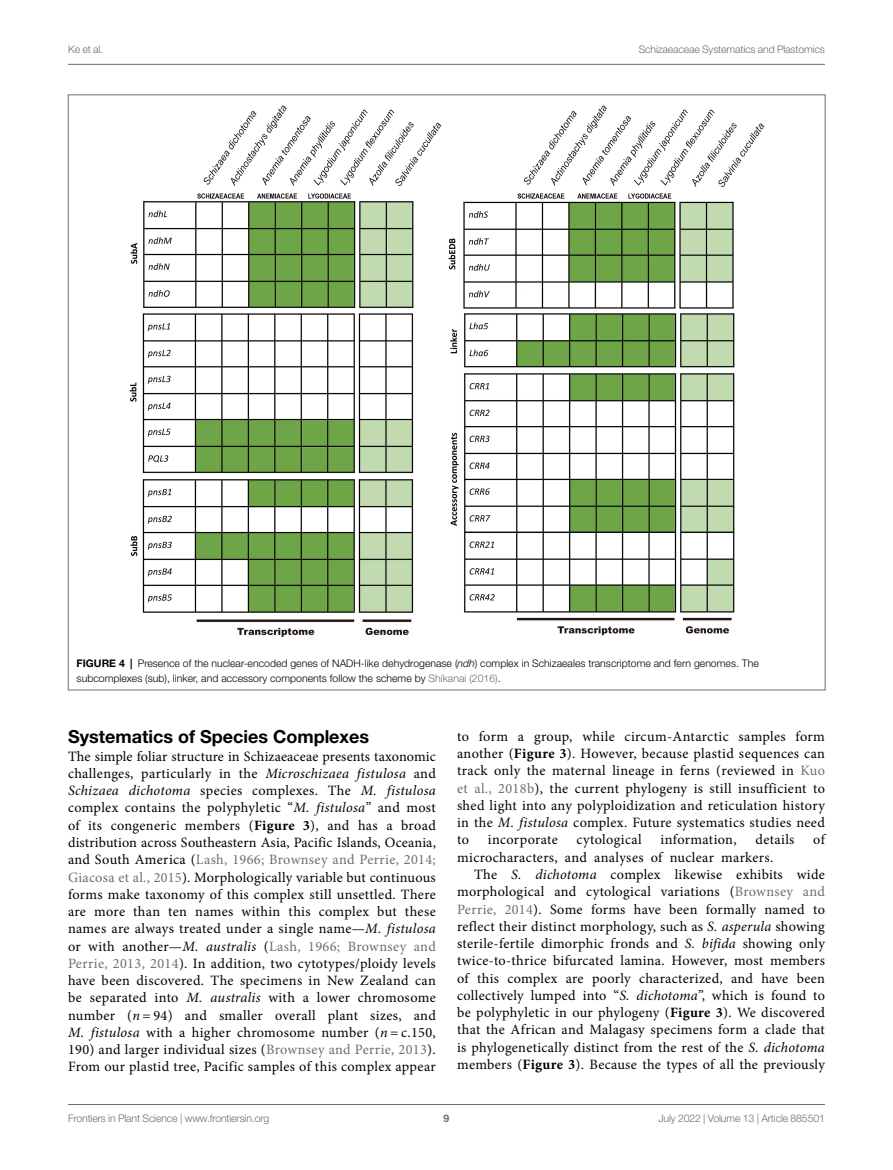
<style>
.page{position:relative;width:893px;height:1170px;background:#fff}
.page>*{position:absolute;margin:0;border:0;box-sizing:border-box;transform-origin:0 0}
.HEAD_2{font:700 18px "Helvetica Neue LT Std";color:#000}
.TEXT_FLUSH{font:14.25px/17.2px "Minion Pro";letter-spacing:.025em;color:#000;text-align:justify}
.TEXT{font:14.25px/17.2px "Minion Pro";letter-spacing:.02em;color:#000;text-align:justify}
.FIG_LEG{font:300 10.5px/14.2px "Helvetica Neue LT Std";color:#000}
.t1{font:300 10.5px "Helvetica Neue LT Std";letter-spacing:-.015em;color:#6d6e71}
.t2{font:700 10.5px "Helvetica Neue LT Std";color:#6d6e71}
.s1{font-weight:700}
.s2{font-style:italic}
.s3{color:#6d6e71}
</style>
<div class="page">
<hr style="left:68px;top:64px;width:757px;height:1px;background:#6d6e71">
<hr style="left:68px;top:1104px;width:757px;height:1px;background:#6d6e71">
<img style="left:129px;top:105px;width:636px;height:532px">
<p class="t1" style="left:68px;top:42px;width:37px">Ke et al.</p>
<p class="t1" style="left:639px;top:42px;width:188px">Schizaeaceae Systematics and Plastomics</p>
<p class="FIG_LEG" style="left:77px;top:656px;width:684px"><span class="s1">FIGURE 4 |</span> Presence of the nuclear-encoded genes of NADH-like dehydrogenase (<span class="s2">ndh</span>) complex in Schizaeales transcriptome and fern genomes. The subcomplexes (sub), linker, and accessory components follow the scheme by <span class="s3">Shikanai (2016)</span>.</p>
<p class="HEAD_2" style="left:68px;top:725px;width:303px">Systematics of Species Complexes</p>
<p class="TEXT_FLUSH" style="left:68px;top:747px;width:369px">The simple foliar structure in Schizaeaceae presents taxonomic challenges, particularly in the <span class="s2">Microschizaea fistulosa</span> and <span class="s2">Schizaea dichotoma</span> species complexes. The <span class="s2">M. fistulosa </span>complex contains the polyphyletic “<span class="s2">M. fistulosa</span>” and most of its congeneric members (<span class="s1">Figure 3</span>), and has a broad distribution across Southeastern Asia, Pacific Islands, Oceania, and South America (<span class="s3">Lash, 1966; Brownsey and Perrie, 2014; Giacosa et al., 2015</span>). Morphologically variable but continuous forms make taxonomy of this complex still unsettled. There are more than ten names within this complex but these names are always treated under a single name—<span class="s2">M. fistulosa </span>or with another—<span class="s2">M. australis</span> (<span class="s3">Lash, 1966; Brownsey and Perrie, 2013, 2014</span>). In addition, two cytotypes/ploidy levels have been discovered. The specimens in New Zealand can be separated into <span class="s2">M. australis</span> with a lower chromosome number (<span class="s2">n</span> = 94) and smaller overall plant sizes, and <span class="s2">M. fistulosa</span> with a higher chromosome number (<span class="s2">n</span> = c.150, 190) and larger individual sizes (<span class="s3">Brownsey and Perrie, 2013</span>).<br>From our plastid tree, Pacific samples of this complex appear</p>
<p class="TEXT_FLUSH" style="left:457px;top:727px;width:369px">to form a group, while circum-Antarctic samples form another (<span class="s1">Figure 3</span>). However, because plastid sequences can track only the maternal lineage in ferns (reviewed in <span class="s3">Kuo et al., 2018b</span>), the current phylogeny is still insufficient to shed light into any polyploidization and reticulation history in the <span class="s2">M. fistulosa</span> complex. Future systematics studies need to</p>
<p class="TEXT_FLUSH" style="left:488px;top:831px;width:71px">incorporate</p>
<p class="TEXT_FLUSH" style="left:577px;top:831px;width:67px">cytological</p>
<p class="TEXT_FLUSH" style="left:661px;top:831px;width:78px">information,</p>
<p class="TEXT_FLUSH" style="left:755px;top:831px;width:40px">details</p>
<p class="TEXT_FLUSH" style="left:813px;top:831px;width:13px">of</p>
<p class="TEXT_FLUSH" style="left:457px;top:848px;width:318px">microcharacters, and analyses of nuclear markers.</p>
<p class="TEXT" style="left:457px;top:865px;width:369px;text-indent:17px">The <span class="s2">S. dichotoma</span> complex likewise exhibits wide morphological and cytological variations (<span class="s3">Brownsey and Perrie, 2014</span>). Some forms have been formally named to reflect their distinct morphology, such as <span class="s2">S. asperula</span> showing sterile-fertile dimorphic fronds and <span class="s2">S. bifida</span> showing only twice-to-thrice bifurcated lamina. However, most members of this complex are poorly characterized, and have been collectively lumped into “<span class="s2">S. dichotoma</span>”, which is found to be polyphyletic in our phylogeny (<span class="s1">Figure 3</span>). We discovered that the African and Malagasy specimens form a clade that is phylogenetically distinct from the rest of the <span class="s2">S. dichotoma </span>members (<span class="s1">Figure 3</span>). Because the types of all the previously</p>
<p class="t1" style="left:68px;top:1111px;width:203px">Frontiers in Plant Science | www.frontiersin.org</p>
<p class="t2" style="left:444px;top:1111px;width:7px">9</p>
<p class="t1" style="left:658px;top:1111px;width:168px">July 2022 | Volume 13 | Article 885501</p>
</div>
